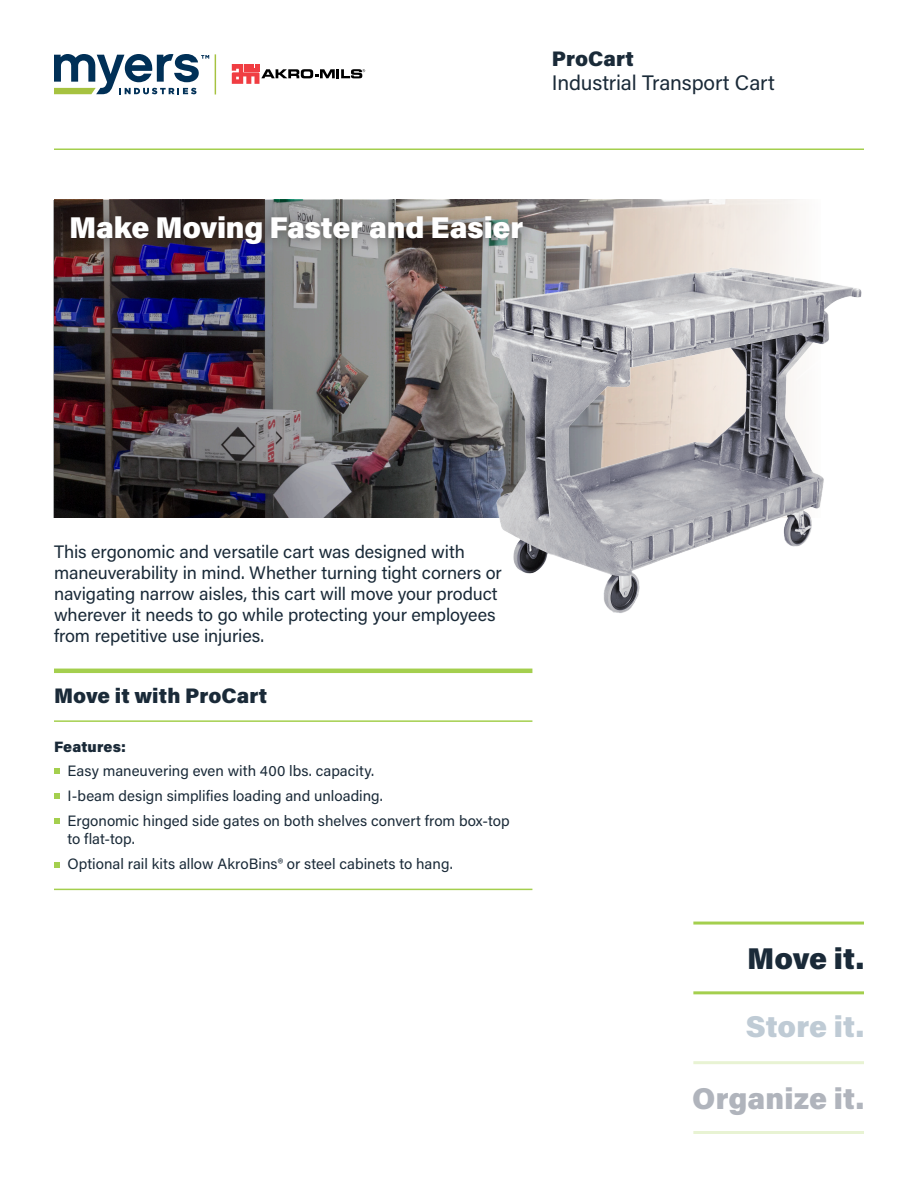
<style>
.page{position:relative;width:918px;height:1188px;background:#fff}
.page>*{position:absolute;margin:0;border:0;box-sizing:border-box;transform-origin:0 0}
.t1{font:900 30px "Acumin Pro";letter-spacing:-.01em;color:#fff}
.t2{font:900 30px "Acumin Pro";letter-spacing:.005em;color:#b0b4bc}
.t3{font:900 30px "Acumin Pro";color:#bfcbd5}
.t4{font:900 30px "Acumin Pro";letter-spacing:-.005em;color:#1a2a38}
.t5{font:900 21px "Acumin Pro";letter-spacing:.005em;color:#1a2a38}
.t6{font:21px "Acumin Pro";letter-spacing:-.01em;color:#1a2a38}
.t7{font:18px/21px "Acumin Pro";letter-spacing:-.01em;color:#1a2a38}
.t8{font:15px/18px "Acumin Pro";color:#1a2a38}
.t9{font:900 15px "Acumin Pro";letter-spacing:.01em;color:#1a2a38}
</style>
<div class="page">
<hr style="left:54px;top:148px;width:810px;height:2px;background:#a4cf4e">
<hr style="left:54px;top:669px;width:478px;height:4px;background:#a4cf4e">
<hr style="left:54px;top:720px;width:478px;height:2px;background:#a4cf4e">
<hr style="left:54px;top:889px;width:478px;height:1px;background:#a4cf4e">
<img style="left:53px;top:200px;width:653px;height:317px">
<div style="left:59px;top:204px;width:476px;height:53px;background:#231f20;opacity:.5"></div>
<svg style="left:54px;top:768px;width:6px;height:6px"></svg>
<svg style="left:54px;top:793px;width:6px;height:6px"></svg>
<svg style="left:54px;top:818px;width:6px;height:6px"></svg>
<svg style="left:54px;top:862px;width:6px;height:5px"></svg>
<hr style="left:693px;top:922px;width:171px;height:3px;background:#a4cf4e">
<hr style="left:693px;top:991px;width:171px;height:3px;background:#a4cf4e">
<hr style="left:693px;top:1061px;width:171px;height:3px;background:#a4cf4e">
<hr style="left:693px;top:1131px;width:171px;height:3px;background:#a4cf4e">
<hr style="left:215px;top:54px;width:1px;height:40px;background:#a6c240">
<svg style="left:54px;top:54px;width:155px;height:40px"></svg>
<svg style="left:232px;top:64px;width:133px;height:20px"></svg>
<img style="left:469px;top:260px;width:393px;height:353px">
<p class="t5" style="left:552px;top:44px;width:83px">ProCart</p>
<p class="t6" style="left:552px;top:69px;width:224px">Industrial Transport Cart</p>
<p class="t1" style="left:69px;top:206px;width:456px">Make Moving Faster and Easier</p>
<p class="t7" style="left:54px;top:540px;width:449px">This ergonomic and versatile cart was designed with maneuverability in mind. Whether turning tight corners or navigating narrow aisles, this cart will move your product wherever it needs to go while protecting your employees from repetitive use injuries.</p>
<p class="t5" style="left:54px;top:681px;width:215px">Move it with ProCart</p>
<p class="t9" style="left:54px;top:736px;width:74px">Features:</p>
<p class="t8" style="left:68px;top:762px;width:308px">Easy maneuvering even with 400 lbs. capacity.</p>
<p class="t8" style="left:68px;top:786px;width:317px">I-beam design simplifies loading and unloading.</p>
<p class="t8" style="left:68px;top:811px;width:444px">Ergonomic hinged side gates on both shelves convert from box-top to flat-top.</p>
<p class="t8" style="left:68px;top:854px;width:387px">Optional rail kits allow AkroBins® or steel cabinets to hang.</p>
<p class="t4" style="left:747px;top:937px;width:118px">Move it.</p>
<p class="t3" style="left:746px;top:1005px;width:120px">Store it.</p>
<p class="t2" style="left:692px;top:1077px;width:173px">Organize it.</p>
</div>
